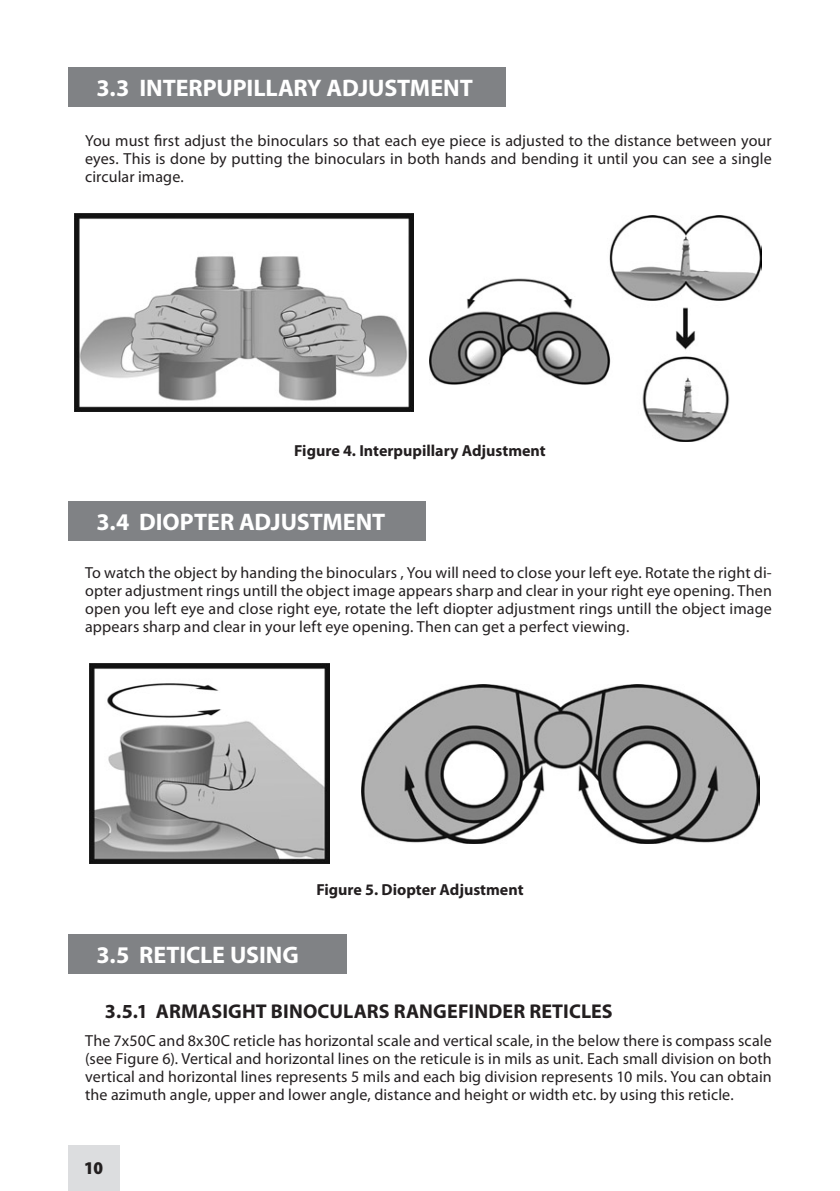
<style>
.page{position:relative;width:840px;height:1191px;background:#fff}
.page>*{position:absolute;margin:0;border:0;box-sizing:border-box;transform-origin:0 0}
.t1{font:700 24px "Myriad Pro";color:#fff}
.t2{font:700 20px "Myriad Pro";color:#231f20}
.t3{font:900 semi-condensed 18px "Myriad Pro";color:#231f20}
.t4{font:16px/18px "Myriad Pro";letter-spacing:.01em;color:#231f20;text-align:justify}
.t5{font:700 16px "Myriad Pro";color:#231f20}
</style>
<div class="page">
<div style="left:68px;top:1145px;width:51px;height:46px;background:#dcdddf"></div>
<div style="left:68px;top:68px;width:437px;height:39px;background:#808285"></div>
<div style="left:68px;top:501px;width:357px;height:40px;background:#808285"></div>
<div style="left:68px;top:934px;width:278px;height:39px;background:#808285"></div>
<img style="left:74px;top:214px;width:339px;height:198px">
<img style="left:429px;top:216px;width:332px;height:225px">
<img style="left:89px;top:664px;width:240px;height:200px">
<img style="left:361px;top:684px;width:397px;height:159px">
<h1 class="t1" style="left:96px;top:73px;width:65px">3.3 INTERPUPILLARY</h1>
<h1 class="t1" style="left:326px;top:73px;width:58px">ADJUSTMENT</h1>
<p class="t4" style="left:85px;top:131px;width:688px">You must first adjust the binoculars so that each eye piece is adjusted to the distance between your eyes. This is done by putting the binoculars in both hands and bending it until you can see a single circular image.</p>
<p class="t5" style="left:294px;top:440px;width:253px">FIGURE 4. INTERPUPILLARY ADJUSTMENT</p>
<h1 class="t1" style="left:96px;top:506px;width:73px">3.4 DIOPTER</h1>
<h1 class="t1" style="left:239px;top:506px;width:58px">ADJUSTMENT</h1>
<p class="t4" style="left:85px;top:563px;width:688px">To watch the object by handing the binoculars , You will need to close your left eye. Rotate the right di&shy;opter adjustment rings untill the object image appears sharp and clear in your right eye opening. Then open you left eye and close right eye, rotate the left diopter adjustment rings untill the object image appears sharp and clear in your left eye opening. Then can get a perfect viewing.</p>
<h1 class="t1" style="left:96px;top:939px;width:70px">3.5 RETICLE</h1>
<h1 class="t1" style="left:230px;top:939px;width:30px">USING</h1>
<p class="t5" style="left:316px;top:879px;width:208px">FIGURE 5. DIOPTER ADJUSTMENT</p>
<p class="t2" style="left:105px;top:998px;width:77px">3.5.1 ARMASIGHT</p>
<p class="t2" style="left:271px;top:998px;width:13px">BINOCULARS</p>
<p class="t2" style="left:393px;top:998px;width:26px">RANGEFINDER</p>
<p class="t2" style="left:529px;top:998px;width:23px">RETICLES</p>
<p class="t4" style="left:85px;top:1031px;width:687px">The 7x50C and 8x30C reticle has horizontal scale and vertical scale, in the below there is compass scale (see Figure 6). Vertical and horizontal lines on the reticule is in mils as unit. Each small division on both vertical and horizontal lines represents 5 mils and each big division represents 10 mils. You can obtain the azimuth angle, upper and lower angle, distance and height or width etc. by using this reticle.</p>
<p class="t3" style="left:84px;top:1157px;width:20px">10</p>
</div>
